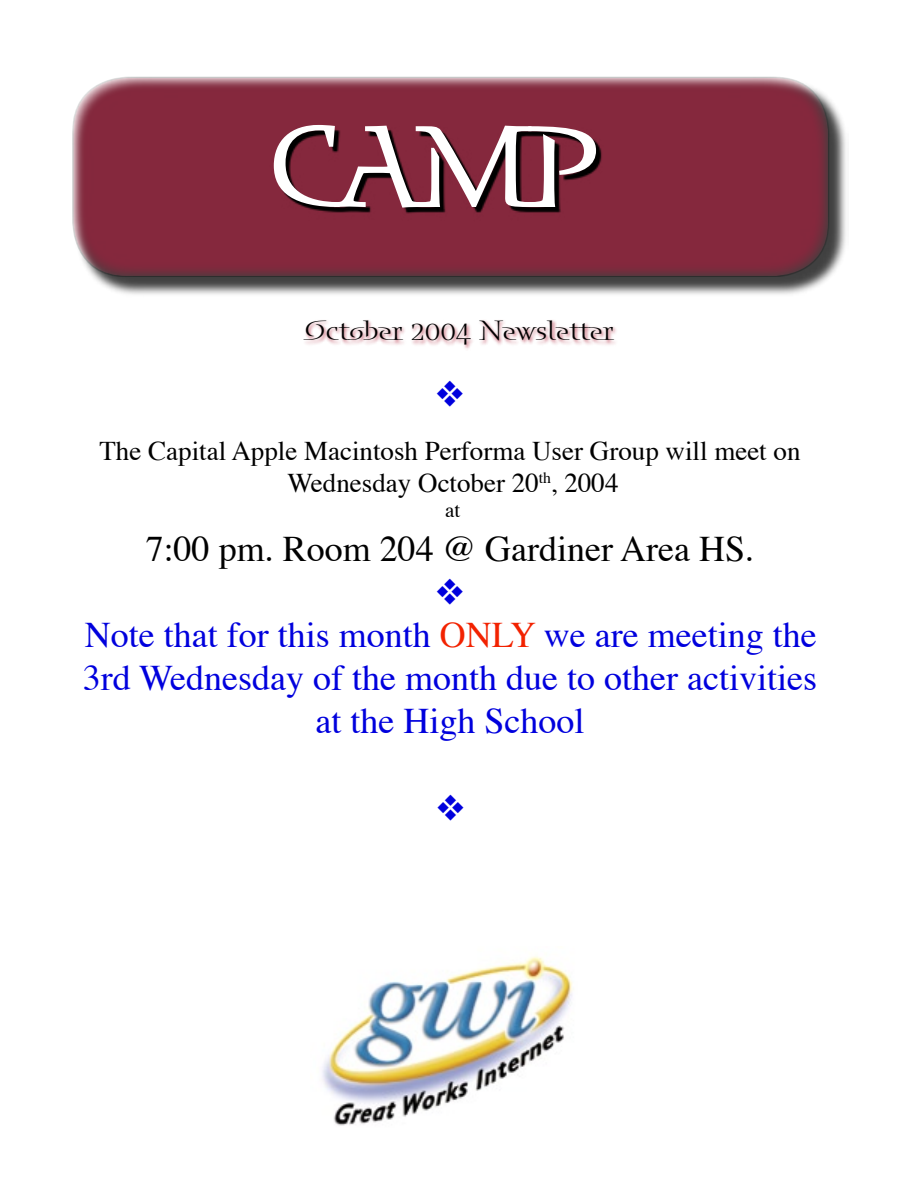
<style>
.page{position:relative;width:918px;height:1188px;background:#fff}
.page>*{position:absolute;margin:0;border:0;box-sizing:border-box;transform-origin:0 0}
.t1{font:108px "Blue Island";color:#fff}
.t2{font:36px/43.2px "Times";color:#00d;text-align:center}
.t3{font:36px "Times";color:#000}
.t4{font:27px "Times";color:#000}
.t5{font:27px "Blue Island";color:#000}
.t6{font:21px "Times";color:#000}
.s1{color:#f22200}
</style>
<div class="page">
<div style="left:74px;top:78px;width:775px;height:220px;background:#000;opacity:.75"></div>
<svg style="left:72px;top:76px;width:758px;height:201px;background:#88384a"></svg>
<div style="left:256px;top:102px;width:473px;height:143px;background:#85283d"></div>
<svg style="left:273px;top:124px;width:325px;height:85px"></svg>
<div style="left:303px;top:319px;width:315px;height:31px;background:#a9122a;opacity:.75"></div>
<img style="left:322px;top:956px;width:251px;height:170px">
<p class="t1" style="left:268px;top:105px;width:331px">CAMP</p>
<p class="t5" style="left:304px;top:315px;width:311px">October 2004 Newsletter</p>
<p class="t4" style="left:99px;top:434px;width:703px">The Capital Apple Macintosh Performa User Group will meet on</p>
<p class="t4" style="left:288px;top:466px;width:333px">Wednesday October 20<sup>th</sup>, 2004</p>
<p class="t6" style="left:445px;top:497px;width:17px">at</p>
<p class="t3" style="left:146px;top:526px;width:610px">7:00 pm. Room 204 @ Gardiner Area HS.</p>
<p class="t2" style="left:83px;top:615px;width:736px">Note that for this month <span class="s1">ONLY</span> we are meeting the<br>3rd Wednesday of the month due to other activities at the High School</p>
</div>
